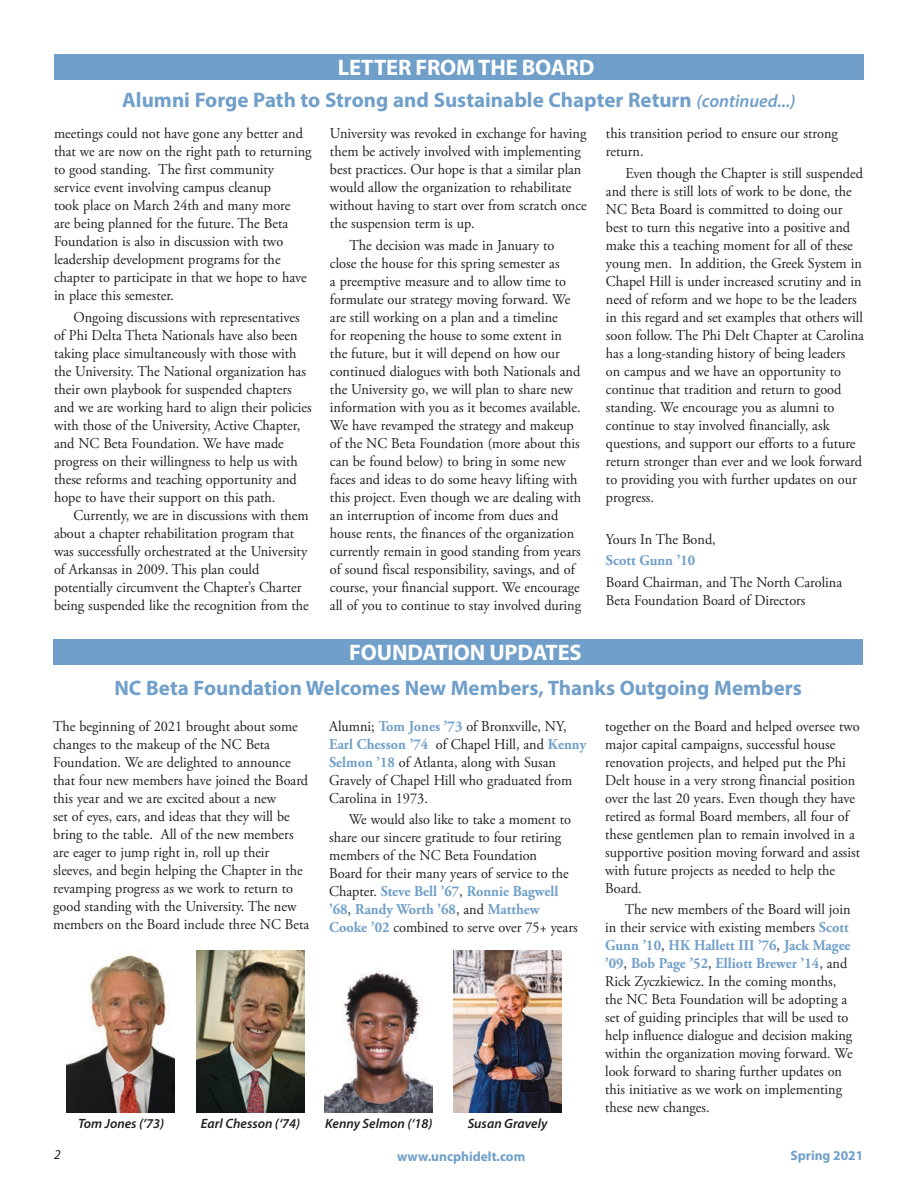
<style>
.page{position:relative;width:918px;height:1188px;background:#fff}
.page>*{position:absolute;margin:0;border:0;box-sizing:border-box;transform-origin:0 0}
.t1{font:700 22.5px "Myriad Pro";letter-spacing:-.005em;color:#fff}
.t2{font:700 21px "Myriad Pro";color:#709fc9}
.t3{font:15px/18px "Adobe Garamond Pro";color:#231f20;scale:.95 1}
.t4{font:700 15px "Adobe Garamond Pro";color:#709fc9;scale:.95 1}
.t5{font:italic 600 13.5px "Myriad Pro";color:#231f20}
.t6{font:700 13.5px "Myriad Pro";color:#709fc9}
.t7{font:italic 13.5px "Myriad Pro";color:#231f20}
.s1{font-weight:600;font-style:italic;font-size:18px}
.s2{font-weight:700;color:#709fc9}
</style>
<div class="page">
<div style="left:54px;top:54px;width:810px;height:26px;background:#709fc9"></div>
<div style="left:53px;top:639px;width:810px;height:26px;background:#709fc9"></div>
<img style="left:196px;top:951px;width:108px;height:162px">
<img style="left:67px;top:955px;width:108px;height:158px">
<img style="left:325px;top:971px;width:108px;height:142px">
<img style="left:454px;top:951px;width:108px;height:162px">
<h1 class="t1" style="left:338px;top:52px;width:258px">LETTER FROM THE BOARD</h1>
<h2 class="t2" style="left:122px;top:86px;width:675px">Alumni Forge Path to Strong and Sustainable Chapter Return <span class="s1">(continued...)</span></h2>
<p class="t3" style="left:54px;top:125px;width:273px">meetings could not have gone any better and that we are now on the right path to returning to good standing. The first community service event involving campus cleanup<br>took place on March 24th and many more<br>are being planned for the future. The Beta Foundation is also in discussion with two leadership development programs for the chapter to participate in that we hope to have in place this semester.</p>
<p class="t3" style="left:54px;top:309px;width:273px;text-indent:19px">Ongoing discussions with representatives of Phi Delta Theta Nationals have also been taking place simultaneously with those with the University. The National organization has their own playbook for suspended chapters and we are working hard to align their policies with those of the University, Active Chapter, and NC Beta Foundation. We have made progress on their willingness to help us with these reforms and teaching opportunity and hope to have their support on this path.</p>
<p class="t3" style="left:54px;top:507px;width:270px;text-indent:19px">Currently, we are in discussions with them about a chapter rehabilitation program that was successfully orchestrated at the University of Arkansas in 2009. This plan could potentially circumvent the Chapter’s Charter being suspended like the recognition from the</p>
<p class="t3" style="left:330px;top:125px;width:272px">University was revoked in exchange for having them be actively involved with implementing best practices. Our hope is that a similar plan would allow the organization to rehabilitate without having to start over from scratch once the suspension term is up.</p>
<p class="t3" style="left:330px;top:237px;width:266px;text-indent:19px">The decision was made in January to close the house for this spring semester as<br>a preemptive measure and to allow time to formulate our strategy moving forward. We are still working on a plan and a timeline<br>for reopening the house to some extent in the future, but it will depend on how our continued dialogues with both Nationals and the University go, we will plan to share new information with you as it becomes available.<br>We have revamped the strategy and makeup of the NC Beta Foundation (more about this can be found below) to bring in some new faces and ideas to do some heavy lifting with this project. Even though we are dealing with an interruption of income from dues and house rents, the finances of the organization currently remain in good standing from years of sound fiscal responsibility, savings, and of course, your financial support. We encourage all of you to continue to stay involved during</p>
<h1 class="t1" style="left:349px;top:638px;width:234px">FOUNDATION UPDATES</h1>
<p class="t3" style="left:606px;top:125px;width:246px">this transition period to ensure our strong return.</p>
<p class="t3" style="left:606px;top:165px;width:273px;text-indent:19px">Even though the Chapter is still suspended and there is still lots of work to be done, the NC Beta Board is committed to doing our best to turn this negative into a positive and make this a teaching moment for all of these young men. In addition, the Greek System in Chapel Hill is under increased scrutiny and in need of reform and we hope to be the leaders in this regard and set examples that others will soon follow. The Phi Delt Chapter at Carolina has a long-standing history of being leaders<br>on campus and we have an opportunity to continue that tradition and return to good standing. We encourage you as alumni to continue to stay involved financially, ask questions, and support our efforts to a future return stronger than ever and we look forward to providing you with further updates on our progress.</p>
<p class="t3" style="left:606px;top:531px;width:117px">Yours In The Bond,</p>
<p class="t4" style="left:606px;top:552px;width:96px">Scott Gunn ’10</p>
<p class="t3" style="left:606px;top:573px;width:250px">Board Chairman, and The North Carolina<br>Beta Foundation Board of Directors</p>
<h2 class="t2" style="left:114px;top:674px;width:689px">NC Beta Foundation Welcomes New Members, Thanks Outgoing Members</h2>
<p class="t3" style="left:53px;top:718px;width:271px">The beginning of 2021 brought about some changes to the makeup of the NC Beta Foundation. We are delighted to announce that four new members have joined the Board this year and we are excited about a new<br>set of eyes, ears, and ideas that they will be bring to the table. All of the new members are eager to jump right in, roll up their sleeves, and begin helping the Chapter in the revamping progress as we work to return to good standing with the University. The new members on the Board include three NC Beta</p>
<p class="t3" style="left:329px;top:718px;width:272px">Alumni; <span class="s2">Tom Jones ’73</span> of Bronxville, NY, <span class="s2">Earl Chesson ’74</span> of Chapel Hill, and <span class="s2">Kenny Selmon ’18</span> of Atlanta, along with Susan Gravely of Chapel Hill who graduated from Carolina in 1973.</p>
<p class="t3" style="left:329px;top:811px;width:263px;text-indent:19px">We would also like to take a moment to share our sincere gratitude to four retiring members of the NC Beta Foundation<br>Board for their many years of service to the Chapter. <span class="s2">Steve Bell ’67</span>, <span class="s2">Ronnie Bagwell ’68</span>, <span class="s2">Randy Worth ’68</span>, and <span class="s2">Matthew Cooke ’02</span> combined to serve over 75+ years</p>
<p class="t5" style="left:78px;top:1115px;width:88px">Tom Jones (’73)</p>
<p class="t5" style="left:201px;top:1115px;width:101px">Earl Chesson (‘74)</p>
<p class="t5" style="left:325px;top:1115px;width:109px">Kenny Selmon (‘18)</p>
<p class="t5" style="left:468px;top:1115px;width:81px">Susan Gravely</p>
<p class="t3" style="left:605px;top:718px;width:270px">together on the Board and helped oversee two major capital campaigns, successful house renovation projects, and helped put the Phi Delt house in a very strong financial position over the last 20 years. Even though they have retired as formal Board members, all four of these gentlemen plan to remain involved in a supportive position moving forward and assist with future projects as needed to help the Board.</p>
<p class="t3" style="left:605px;top:901px;width:262px;text-indent:19px">The new members of the Board will join in their service with existing members <span class="s2">Scott Gunn ’10</span>, <span class="s2">HK Hallett III ’76</span>, <span class="s2">Jack Magee ’09</span>, <span class="s2">Bob Page ’52</span>, <span class="s2">Elliott Brewer ’14</span>, and Rick Zyczkiewicz. In the coming months, the NC Beta Foundation will be adopting a set of guiding principles that will be used to help influence dialogue and decision making within the organization moving forward. We look forward to sharing further updates on this initiative as we work on implementing these new changes.</p>
<p class="t7" style="left:54px;top:1146px;width:8px">2</p>
<p class="t6" style="left:397px;top:1147px;width:130px">www.uncphidelt.com</p>
<p class="t6" style="left:791px;top:1147px;width:74px">Spring 2021</p>
</div>
